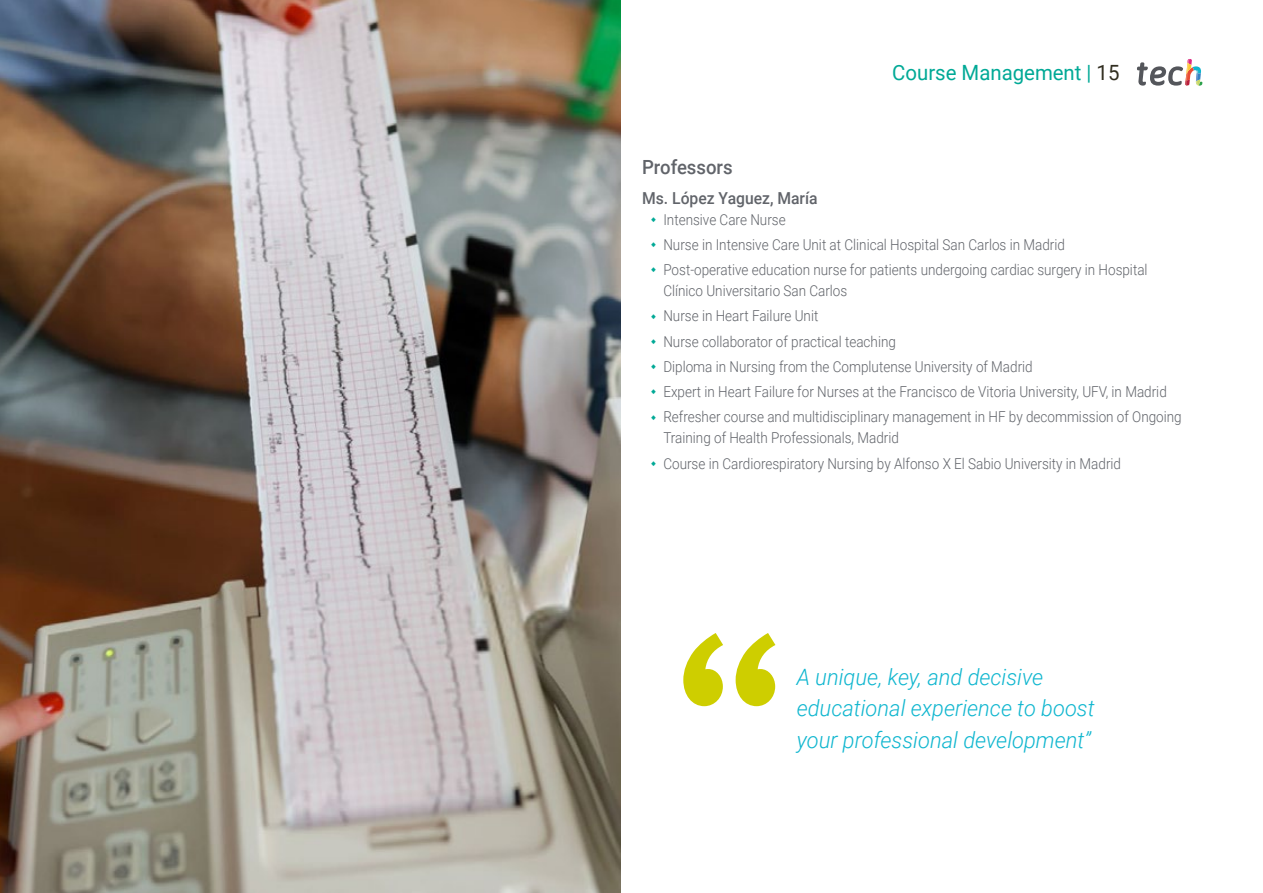
<style>
.page{position:relative;width:1263px;height:893px;background:#fff}
.page>*{position:absolute;margin:0;border:0;box-sizing:border-box;transform-origin:0 0}
.t1{font:italic 300 22.5px/31.5px "Roboto";color:#0fb6cf}
.t2{font:21px "Roboto";color:#00a996}
.t3{font:500 19.5px "Roboto";color:#61646a;scale:.95 1}
.t4{font:500 16.5px "Roboto";color:#61646a;scale:.95 1}
.t5{font:300 15px/25.2px "Roboto";color:#61646a;scale:.9 1}
.s1{color:#312e20}
</style>
<div class="page">
<img style="left:0;top:0;width:621px;height:893px">
<svg style="left:1137px;top:59px;width:65px;height:27px"></svg>
<svg style="left:683px;top:633px;width:92px;height:73px"></svg>
<h2 class="t2" style="left:892px;top:57px;width:229px">Course Management | <span class="s1">15</span></h2>
<h3 class="t3" style="left:642px;top:154px;width:97px">Professors</h3>
<p class="t4" style="left:642px;top:186px;width:186px">Ms. López Yaguez, María</p>
<p class="t5" style="left:663px;top:206px;width:539px">Intensive Care Nurse<br>Nurse in Intensive Care Unit at Clinical Hospital San Carlos in Madrid<br>Post-operative education nurse for patients undergoing cardiac surgery in Hospital</p>
<p class="t5" style="left:663px;top:278px;width:577px">Clínico Universitario San Carlos<br>Nurse in Heart Failure Unit<br>Nurse collaborator of practical teaching<br>Diploma in Nursing from the Complutense University of Madrid<br>Expert in Heart Failure for Nurses at the Francisco de Vitoria University, UFV, in Madrid Refresher course and multidisciplinary management in HF by decommission of Ongoing</p>
<p class="t5" style="left:663px;top:425px;width:510px">Training of Health Professionals, Madrid<br>Course in Cardiorespiratory Nursing by Alfonso X El Sabio University in Madrid</p>
<h1 class="t1" style="left:797px;top:660px;width:299px">A unique, key, and decisive educational experience to boost your professional development”</h1>
</div>
